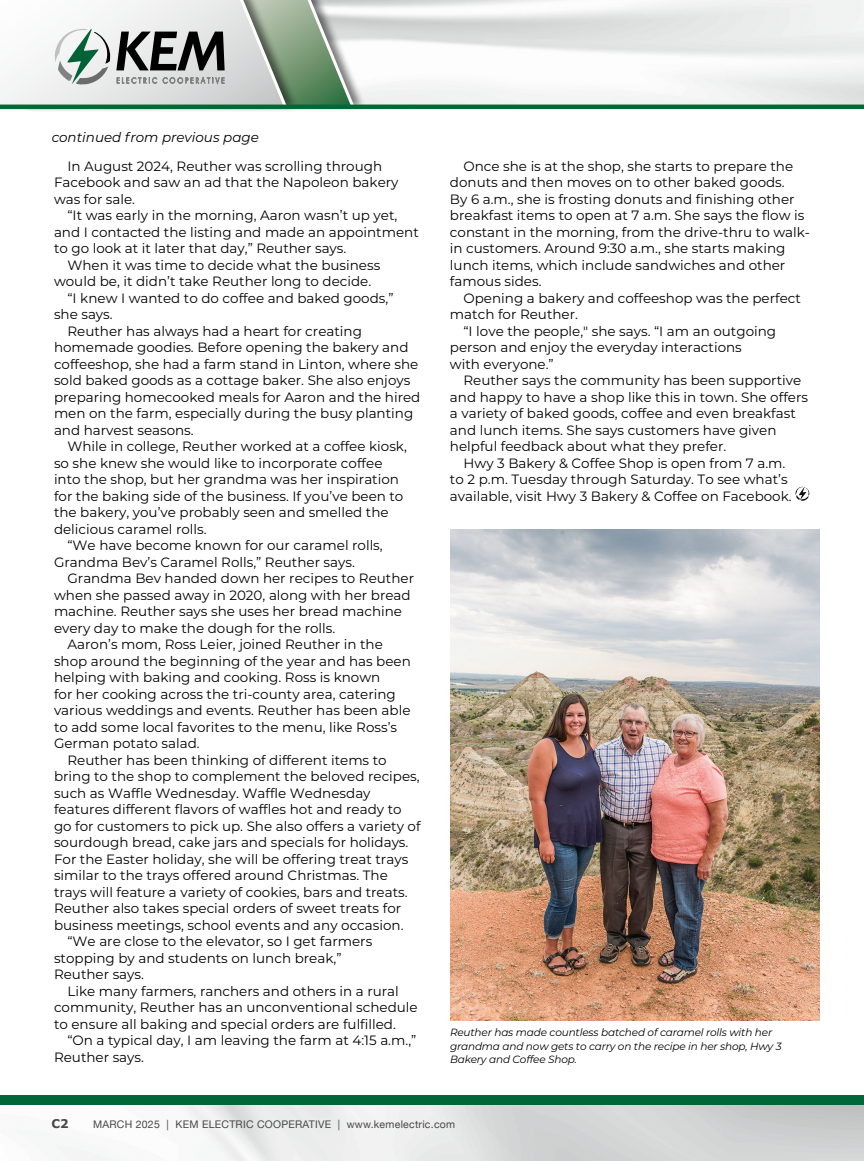
<style>
.page{position:relative;width:864px;height:1161px;background:#fff}
.page>*{position:absolute;margin:0;border:0;box-sizing:border-box;transform-origin:0 0}
.t1{font:13.5px/16.5px "Montserrat";color:#000}
.t2{font:italic 13.5px "Montserrat";color:#000}
.t3{font:700 12px "Verdana";color:#474747}
.t4{font:italic 10.5px/13.5px "Montserrat";letter-spacing:-.015em;color:#000}
.t5{font:10.5px "Helvetica Neue";letter-spacing:.025em;color:#474747}
</style>
<div class="page">
<div style="left:21px;top:0;width:345px;height:112px;background:#000;opacity:.5"></div>
<svg style="left:795px;top:487px;width:14px;height:14px"></svg>
<img style="left:450px;top:530px;width:369px;height:490px">
<div style="left:0;top:1095px;width:864px;height:10px;background:#006838"></div>
<svg style="left:0;top:0;width:358px;height:111px"></svg>
<hr style="left:0;top:105px;width:864px;height:4px;background:#006838">
<p class="t2" style="left:52px;top:128px;width:209px">continued from previous page</p>
<p class="t1" style="left:54px;top:157px;width:346px;text-indent:14px">In August 2024, Reuther was scrolling through<br>Facebook and saw an ad that the Napoleon bakery was for sale.</p>
<p class="t1" style="left:68px;top:207px;width:331px">“It was early in the morning, Aaron wasn’t up yet,</p>
<p class="t1" style="left:54px;top:223px;width:366px">and I contacted the listing and made an appointment</p>
<p class="t1" style="left:54px;top:240px;width:294px">to go look at it later that day,” Reuther says.</p>
<p class="t1" style="left:68px;top:256px;width:314px">When it was time to decide what the business</p>
<p class="t1" style="left:54px;top:273px;width:319px">would be, it didn’t take Reuther long to decide.</p>
<p class="t1" style="left:68px;top:289px;width:328px">“I knew I wanted to do coffee and baked goods,”</p>
<p class="t1" style="left:54px;top:306px;width:60px">she says.</p>
<p class="t1" style="left:68px;top:322px;width:296px">Reuther has always had a heart for creating</p>
<p class="t1" style="left:54px;top:339px;width:356px">homemade goodies. Before opening the bakery and</p>
<p class="t1" style="left:54px;top:355px;width:366px">coffeeshop, she had a farm stand in Linton, where she</p>
<p class="t1" style="left:54px;top:372px;width:358px">sold baked goods as a cottage baker. She also enjoys</p>
<p class="t1" style="left:54px;top:388px;width:368px">preparing homecooked meals for Aaron and the hired</p>
<p class="t1" style="left:54px;top:405px;width:361px">men on the farm, especially during the busy planting</p>
<p class="t1" style="left:54px;top:421px;width:141px">and harvest seasons.</p>
<p class="t1" style="left:68px;top:438px;width:341px">While in college, Reuther worked at a coffee kiosk,</p>
<p class="t1" style="left:54px;top:454px;width:330px">so she knew she would like to incorporate coffee</p>
<p class="t1" style="left:54px;top:471px;width:347px">into the shop, but her grandma was her inspiration</p>
<p class="t1" style="left:54px;top:487px;width:351px">for the baking side of the business. If you’ve been to</p>
<p class="t1" style="left:54px;top:504px;width:336px">the bakery, you’ve probably seen and smelled the</p>
<p class="t1" style="left:54px;top:520px;width:154px">delicious caramel rolls.</p>
<p class="t1" style="left:68px;top:537px;width:317px">“We have become known for our caramel rolls,</p>
<p class="t1" style="left:54px;top:553px;width:302px">Grandma Bev’s Caramel Rolls,” Reuther says.</p>
<p class="t1" style="left:68px;top:570px;width:348px">Grandma Bev handed down her recipes to Reuther</p>
<p class="t1" style="left:54px;top:586px;width:358px">when she passed away in 2020, along with her bread</p>
<p class="t1" style="left:54px;top:603px;width:350px">machine. Reuther says she uses her bread machine</p>
<p class="t1" style="left:54px;top:619px;width:283px">every day to make the dough for the rolls.</p>
<p class="t1" style="left:68px;top:636px;width:317px">Aaron’s mom, Ross Leier, joined Reuther in the</p>
<p class="t1" style="left:54px;top:652px;width:358px">shop around the beginning of the year and has been</p>
<p class="t1" style="left:54px;top:669px;width:328px">helping with baking and cooking. Ross is known</p>
<p class="t1" style="left:54px;top:685px;width:343px">for her cooking across the tri-county area, catering</p>
<p class="t1" style="left:54px;top:702px;width:358px">various weddings and events. Reuther has been able</p>
<p class="t1" style="left:54px;top:718px;width:345px">to add some local favorites to the menu, like Ross’s</p>
<p class="t1" style="left:54px;top:735px;width:147px">German potato salad.</p>
<p class="t1" style="left:68px;top:751px;width:321px">Reuther has been thinking of different items to</p>
<p class="t1" style="left:54px;top:768px;width:367px">bring to the shop to complement the beloved recipes,</p>
<p class="t1" style="left:54px;top:784px;width:318px">such as Waffle Wednesday. Waffle Wednesday</p>
<p class="t1" style="left:54px;top:801px;width:349px">features different flavors of waffles hot and ready to</p>
<p class="t1" style="left:54px;top:817px;width:368px">go for customers to pick up. She also offers a variety of</p>
<p class="t1" style="left:54px;top:834px;width:356px">sourdough bread, cake jars and specials for holidays.</p>
<p class="t1" style="left:54px;top:850px;width:356px">For the Easter holiday, she will be offering treat trays</p>
<p class="t1" style="left:54px;top:867px;width:335px">similar to the trays offered around Christmas. The</p>
<p class="t1" style="left:54px;top:883px;width:355px">trays will feature a variety of cookies, bars and treats.</p>
<p class="t1" style="left:54px;top:900px;width:349px">Reuther also takes special orders of sweet treats for</p>
<p class="t1" style="left:54px;top:916px;width:351px">business meetings, school events and any occasion.</p>
<p class="t1" style="left:68px;top:933px;width:306px">“We are close to the elevator, so I get farmers</p>
<p class="t1" style="left:54px;top:949px;width:289px">stopping by and students on lunch break,”</p>
<p class="t1" style="left:54px;top:966px;width:92px">Reuther says.</p>
<p class="t1" style="left:68px;top:982px;width:333px">Like many farmers, ranchers and others in a rural</p>
<p class="t1" style="left:54px;top:999px;width:365px">community, Reuther has an unconventional schedule</p>
<p class="t1" style="left:54px;top:1015px;width:343px">to ensure all baking and special orders are fulfilled.</p>
<p class="t1" style="left:68px;top:1032px;width:350px">“On a typical day, I am leaving the farm at 4:15 a.m.,”</p>
<p class="t1" style="left:54px;top:1048px;width:92px">Reuther says.</p>
<p class="t1" style="left:450px;top:157px;width:362px;text-indent:14px">Once she is at the shop, she starts to prepare the donuts and then moves on to other baked goods.<br>By 6 a.m., she is frosting donuts and finishing other breakfast items to open at 7 a.m. She says the flow is constant in the morning, from the drive-thru to walk&shy;in customers. Around 9:30 a.m., she starts making lunch items, which include sandwiches and other famous sides.</p>
<p class="t1" style="left:463px;top:289px;width:339px">Opening a bakery and coffeeshop was the perfect</p>
<p class="t1" style="left:450px;top:306px;width:130px">match for Reuther.</p>
<p class="t1" style="left:463px;top:322px;width:314px">“I love the people," she says. “I am an outgoing</p>
<p class="t1" style="left:450px;top:339px;width:293px">person and enjoy the everyday interactions</p>
<p class="t1" style="left:450px;top:355px;width:105px">with everyone.”</p>
<p class="t1" style="left:463px;top:372px;width:339px">Reuther says the community has been supportive</p>
<p class="t1" style="left:450px;top:388px;width:360px">and happy to have a shop like this in town. She offers</p>
<p class="t1" style="left:450px;top:405px;width:347px">a variety of baked goods, coffee and even breakfast</p>
<p class="t1" style="left:450px;top:421px;width:328px">and lunch items. She says customers have given</p>
<p class="t1" style="left:450px;top:438px;width:278px">helpful feedback about what they prefer.</p>
<p class="t1" style="left:463px;top:454px;width:323px">Hwy 3 Bakery &amp; Coffee Shop is open from 7 a.m.</p>
<p class="t1" style="left:450px;top:471px;width:339px">to 2 p.m. Tuesday through Saturday. To see what’s</p>
<p class="t1" style="left:450px;top:487px;width:343px">available, visit Hwy 3 Bakery &amp; Coffee on Facebook.</p>
<p class="t4" style="left:450px;top:1025px;width:333px">Reuther has made countless batched of caramel rolls with her grandma and now gets to carry on the recipe in her shop, Hwy 3<br>Bakery and Coffee Shop.</p>
<p class="t3" style="left:51px;top:1115px;width:19px">C2</p>
<p class="t5" style="left:93px;top:1116px;width:364px">MARCH 2025 | KEM ELECTRIC COOPERATIVE | www.kemelectric.com</p>
</div>
